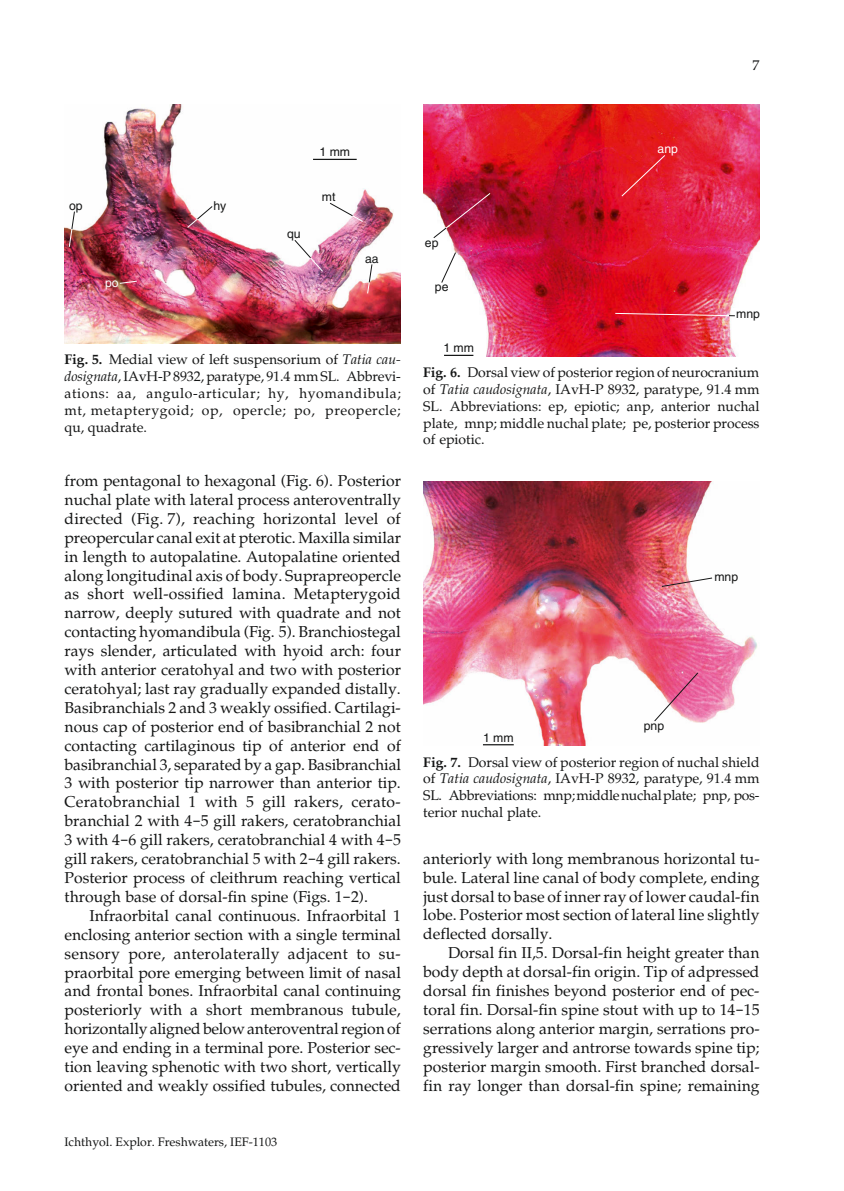
<style>
.page{position:relative;width:844px;height:1191px;background:#fff}
.page>*{position:absolute;margin:0;border:0;box-sizing:border-box;transform-origin:0 0}
.t1{font:15.75px/18.9px "Palatino Roman";color:#151616;text-align:justify}
.t2{font:14px/16.8px "Palatino Roman";color:#151616;text-align:justify}
.t3{font:12.25px "Palatino Roman";color:#151616}
.t4{font:12.25px "Helvetica";color:#151616}
.t5{font:12.25px "Helvetica";color:#fff}
.s1{font-family:"Palatino";font-weight:700}
.s2{font-family:"Palatino";font-style:italic}
.s3{font-family:"Hil Roman"}
</style>
<div class="page">
<img style="left:65px;top:104px;width:336px;height:239px">
<hr style="left:313px;top:159px;width:43px;height:1px;background:#151616">
<svg style="left:68px;top:211px;width:7px;height:37px"></svg>
<svg style="left:186px;top:205px;width:27px;height:24px"></svg>
<svg style="left:119px;top:280px;width:19px;height:4px"></svg>
<svg style="left:329px;top:202px;width:35px;height:21px"></svg>
<svg style="left:293px;top:239px;width:31px;height:33px"></svg>
<svg style="left:366px;top:263px;width:7px;height:31px"></svg>
<img style="left:423px;top:104px;width:336px;height:252px">
<svg style="left:444px;top:355px;width:29px;height:1px"></svg>
<svg style="left:432px;top:192px;width:59px;height:47px;background:#b33656"></svg>
<svg style="left:440px;top:251px;width:16px;height:33px"></svg>
<svg style="left:614px;top:312px;width:120px;height:4px"></svg>
<svg style="left:620px;top:154px;width:46px;height:43px;background:#e4202e"></svg>
<img style="left:423px;top:481px;width:334px;height:264px">
<hr style="left:483px;top:744px;width:30px;height:1px;background:#151616">
<svg style="left:660px;top:577px;width:53px;height:10px"></svg>
<svg style="left:653px;top:671px;width:45px;height:51px"></svg>
<p class="t4" style="left:69px;top:198px;width:15px">op</p>
<p class="t5" style="left:105px;top:276px;width:15px">po</p>
<p class="t4" style="left:213px;top:199px;width:14px">hy</p>
<p class="t4" style="left:287px;top:227px;width:15px">qu</p>
<p class="t4" style="left:319px;top:145px;width:32px">1 mm</p>
<p class="t5" style="left:657px;top:141px;width:22px">anp</p>
<p class="t4" style="left:322px;top:190px;width:15px">mt</p>
<p class="t4" style="left:365px;top:251px;width:15px">aa</p>
<p class="t4" style="left:425px;top:236px;width:15px">ep</p>
<p class="t4" style="left:435px;top:280px;width:15px">pe</p>
<p class="t4" style="left:443px;top:341px;width:32px">1 mm</p>
<p class="t2" style="left:752px;top:57px;width:8px">7</p>
<p class="t4" style="left:736px;top:307px;width:25px">mnp</p>
<p class="t2" style="left:64px;top:351px;width:338px"><span class="s1">Fig. 5.</span> Medial view of left suspensorium of <span class="s2">Tatia cau&shy;dosignata</span>, IAvH-P 8932, paratype, 91.4 mm SL. Abbrevi&shy;ations: aa, angulo-articular; hy, hyomandibula; mt, metapterygoid; op, opercle; po, preopercle; qu, quadrate.</p>
<p class="t1" style="left:64px;top:471px;width:338px">from pentagonal to hexagonal (Fig. 6). Posterior nuchal plate with lateral process anteroventrally directed (Fig. 7), reaching horizontal level of preopercular canal exit at pterotic. Maxilla similar in length to autopalatine. Autopalatine oriented along longitudinal axis of body. Suprapreopercle as short well-ossified lamina. Metapterygoid narrow, deeply sutured with quadrate and not contacting hyomandibula (Fig. 5). Branchiostegal rays slender, articulated with hyoid arch: four with anterior ceratohyal and two with posterior ceratohyal; last ray gradually expanded distally.<br>Basibranchials 2 and 3 weakly ossified. Cartilagi&shy;nous cap of posterior end of basibranchial 2 not contacting cartilaginous tip of anterior end of basibranchial 3, separated by a gap. Basibranchial 3 with posterior tip narrower than anterior tip.<br>Ceratobranchial 1 with 5 gill rakers, cerato&shy;branchial 2 with 4<span class="s3">-</span>5 gill rakers, ceratobranchial 3 with 4<span class="s3">-</span>6 gill rakers, ceratobranchial 4 with 4<span class="s3">-</span>5 gill rakers, ceratobranchial 5 with 2<span class="s3">-</span>4 gill rakers.<br>Posterior process of cleithrum reaching vertical through base of dorsal-fin spine (Figs. 1<span class="s3">-</span>2).</p>
<p class="t1" style="left:64px;top:906px;width:338px;text-indent:25px">Infraorbital canal continuous. Infraorbital 1 enclosing anterior section with a single terminal sensory pore, anterolaterally adjacent to su&shy;praorbital pore emerging between limit of nasal and frontal bones. Infraorbital canal continuing posteriorly with a short membranous tubule, horizontally aligned below anteroventral region of eye and ending in a terminal pore. Posterior sec&shy;tion leaving sphenotic with two short, vertically oriented and weakly ossified tubules, connected</p>
<p class="t3" style="left:64px;top:1134px;width:214px">Ichthyol. Explor. Freshwaters, IEF-1103</p>
<p class="t2" style="left:423px;top:364px;width:338px"><span class="s1">Fig. 6.</span> Dorsal view of posterior region of neurocranium of <span class="s2">Tatia caudosignata</span>, IAvH-P 8932, paratype, 91.4 mm SL. Abbreviations: ep, epiotic; anp, anterior nuchal plate, mnp; middle nuchal plate; pe, posterior process of epiotic.</p>
<p class="t4" style="left:483px;top:730px;width:32px">1 mm</p>
<p class="t4" style="left:714px;top:570px;width:25px">mnp</p>
<p class="t4" style="left:643px;top:718px;width:22px">pnp</p>
<p class="t2" style="left:423px;top:753px;width:338px"><span class="s1">Fig. 7.</span> Dorsal view of posterior region of nuchal shield of <span class="s2">Tatia caudosignata</span>, IAvH-P 8932, paratype, 91.4 mm SL. Abbreviations: mnp; middle nuchal plate; pnp, pos&shy;terior nuchal plate.</p>
<p class="t1" style="left:423px;top:849px;width:338px">anteriorly with long membranous horizontal tu&shy;bule. Lateral line canal of body complete, ending just dorsal to base of inner ray of lower caudal-fin lobe. Posterior most section of lateral line slightly deflected dorsally.</p>
<p class="t1" style="left:423px;top:943px;width:338px;text-indent:25px">Dorsal fin II,5. Dorsal-fin height greater than body depth at dorsal-fin origin. Tip of adpressed dorsal fin finishes beyond posterior end of pec&shy;toral fin. Dorsal-fin spine stout with up to 14<span class="s3">-</span>15 serrations along anterior margin, serrations pro&shy;gressively larger and antrorse towards spine tip; posterior margin smooth. First branched dorsal&shy;fin ray longer than dorsal-fin spine; remaining</p>
</div>
